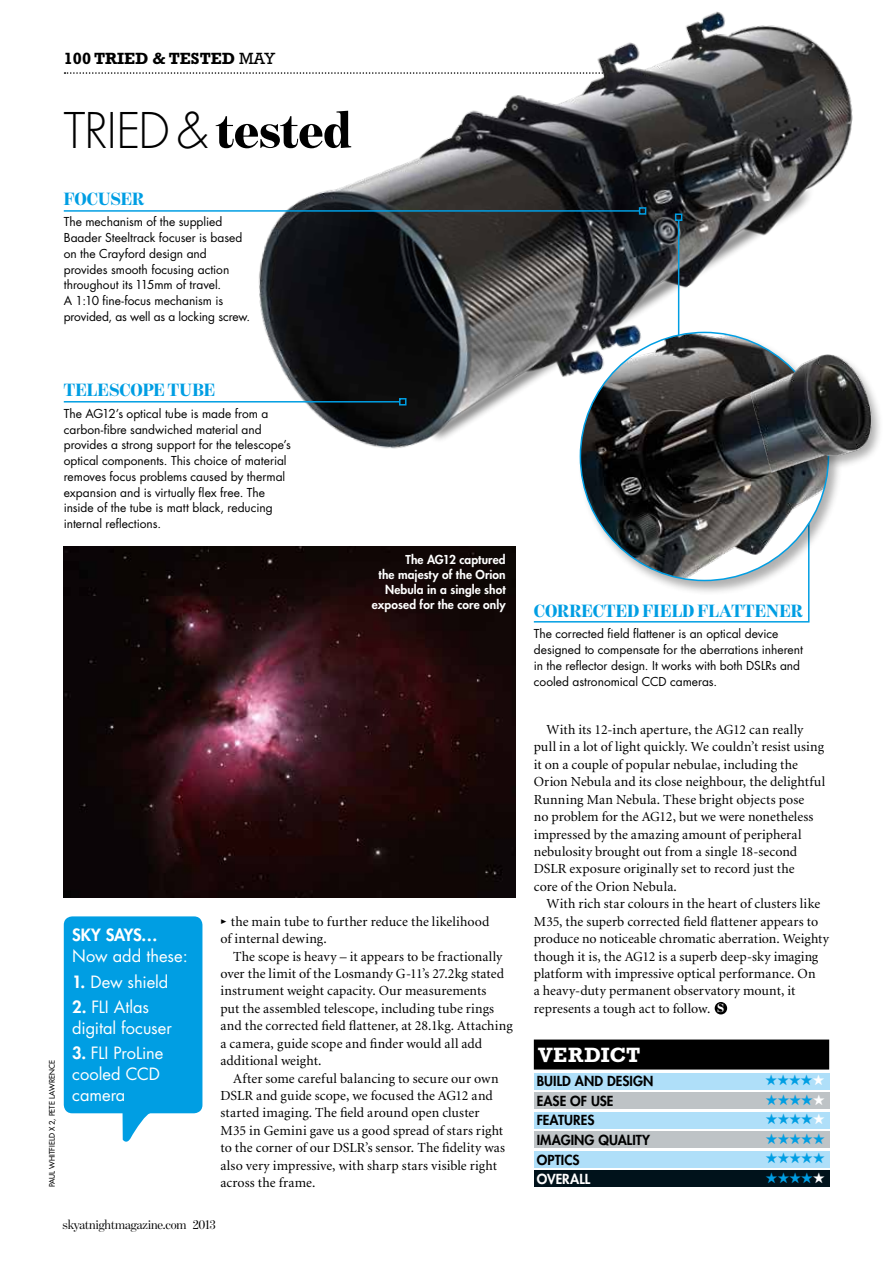
<style>
.page{position:relative;width:893px;height:1263px;background:#fff}
.page>*{position:absolute;margin:0;border:0;box-sizing:border-box;transform-origin:0 0}
.t1{font:300 47.85px "Futura";letter-spacing:-.02em;color:#000}
.t2{font:700 21px "Rockwell Std";letter-spacing:.015em;color:#fff}
.t3{font:900 18px "Benton Mod Disp";letter-spacing:.01em;color:#009ee3}
.t4{font:16.5px/21px "Futura";letter-spacing:-.005em;color:#fff}
.t5{font:700 16.5px "Rockwell Std";color:#000}
.t6{font:800 16.5px "Futura";color:#fff}
.t7{font:15px "Zapf Dingbats ITC";color:#009ee3}
.t8{font:13.8px/17.4px "Minion LT";letter-spacing:.005em;color:#000}
.t9{font:800 13.5px "Futura";letter-spacing:.005em;color:#000}
.t10{font:13.5px "Benton Mod Disp";color:#000}
.t11{font:800 13.5px "Futura";letter-spacing:.02em;color:#fff}
.t12{font:12px/15.8px "Futura";color:#000}
.t13{font:800 12px/15px "Futura";letter-spacing:.01em;color:#fff;text-align:right}
.t14{font:900 12px "Benton Mod Disp";color:#fff}
.t15{font:12px "Transit Front Pos";color:#000}
.t16{font:7.5px "Futura";letter-spacing:.005em;color:#000}
.s1{font-weight:400}
.s2{font-family:"Benton Mod Disp";font-weight:900;font-size:52.35px}
.s3{font-weight:800}
.s4{color:#fff}
</style>
<div class="page">
<svg style="left:65px;top:72px;width:104px;height:2px"></svg>
<img style="left:169px;top:11px;width:684px;height:438px">
<div style="left:64px;top:916px;width:138px;height:197px;background:#009ee3;border-radius:9px"></div>
<svg style="left:100px;top:1113px;width:66px;height:29px"></svg>
<img style="left:64px;top:546px;width:452px;height:351px">
<svg style="left:532px;top:219px;width:278px;height:404px"></svg>
<div style="left:675px;top:213px;width:7px;height:8px;border:2px solid #009ee3"></div>
<hr style="left:64px;top:401px;width:336px;height:1px;background:#009ee3">
<div style="left:399px;top:398px;width:7px;height:7px;border:2px solid #009ee3"></div>
<div style="left:715px;top:1002px;width:12px;height:12px;background:#000;border-radius:50%"></div>
<div style="left:534px;top:1039px;width:295px;height:30px;background:#000"></div>
<div style="left:534px;top:1073px;width:295px;height:16px;background:#afdff9"></div>
<div style="left:534px;top:1092px;width:295px;height:17px;background:#bec3c6"></div>
<div style="left:534px;top:1112px;width:295px;height:16px;background:#afdff9"></div>
<div style="left:534px;top:1131px;width:295px;height:17px;background:#bec3c6"></div>
<div style="left:534px;top:1151px;width:295px;height:17px;background:#afdff9"></div>
<div style="left:534px;top:1170px;width:295px;height:17px;background:#00121b"></div>
<div style="left:577px;top:330px;width:265px;height:266px;background:#000;opacity:.31"></div>
<img style="left:580px;top:332px;width:248px;height:248px;border-radius:124px">
<img style="left:744px;top:313px;width:136px;height:212px">
<hr style="left:64px;top:210px;width:576px;height:2px;background:#009ee3">
<div style="left:639px;top:207px;width:7px;height:8px;border:2px solid #009ee3"></div>
<p class="t5" style="left:64px;top:49px;width:213px">100 TRIED &amp; TESTED <span class="s1">MAY</span></p>
<h1 class="t1" style="left:64px;top:101px;width:289px">Tried &amp; <span class="s2">TESTED</span></h1>
<h3 class="t3" style="left:64px;top:188px;width:82px">FOCUSER</h3>
<p class="t12" style="left:64px;top:214px;width:188px">The mechanism of the supplied<br>Baader Steeltrack focuser is based on the Crayford design and provides smooth focusing action throughout its 115mm of travel.<br>A 1:10 fine-focus mechanism is provided, as well as a locking screw.</p>
<h3 class="t3" style="left:64px;top:380px;width:153px">TELESCOPE TUBE</h3>
<p class="t12" style="left:64px;top:406px;width:229px">The AG12’s optical tube is made from a carbon-fibre sandwiched material and provides a strong support for the telescope’s optical components. This choice of material removes focus problems caused by thermal expansion and is virtually flex free. The inside of the tube is matt black, reducing internal reflections.</p>
<p class="t13" style="left:372px;top:552px;width:136px">The AG12 captured<br>the majesty of the Orion<br>Nebula in a single shot exposed for the core only</p>
<p class="t16" style="left:47px;top:1187px;width:128px;rotate:-90deg">paul whitfield x 2, PETE LAWRENCE</p>
<p class="t6" style="left:72px;top:925px;width:87px">sky says…</p>
<p class="t4" style="left:72px;top:946px;width:117px">Now add these:</p>
<p class="t4" style="left:72px;top:971px;width:98px"><span class="s3">1.</span> Dew shield</p>
<p class="t4" style="left:72px;top:996px;width:101px"><span class="s3">2.</span> FLI Atlas digital focuser</p>
<p class="t4" style="left:72px;top:1043px;width:93px"><span class="s3">3.</span> FLI ProLine cooled CCD camera</p>
<p class="t8" style="left:220px;top:913px;width:270px;text-indent:10px">the main tube to further reduce the likelihood of internal dewing.</p>
<p class="t8" style="left:220px;top:948px;width:294px;text-indent:13px">The scope is heavy – it appears to be fractionally over the limit of the Losmandy G-11’s 27.2kg stated instrument weight capacity. Our measurements<br>put the assembled telescope, including tube rings and the corrected field flattener, at 28.1kg. Attaching a camera, guide scope and finder would all add additional weight.</p>
<p class="t8" style="left:220px;top:1070px;width:286px;text-indent:13px">After some careful balancing to secure our own DSLR and guide scope, we focused the AG12 and started imaging. The field around open cluster M35 in Gemini gave us a good spread of stars right to the corner of our DSLR’s sensor. The fidelity was also very impressive, with sharp stars visible right</p>
<p class="t15" style="left:220px;top:914px;width:8px">&gt;</p>
<p class="t8" style="left:220px;top:1174px;width:97px">across the frame.</p>
<p class="t10" style="left:62px;top:1217px;width:155px">skyatnightmagazine.com 2013</p>
<h3 class="t3" style="left:534px;top:600px;width:198px">CORRECTED FIELD FLATT</h3>
<h3 class="t3" style="left:755px;top:600px;width:50px">ENER</h3>
<p class="t12" style="left:534px;top:626px;width:271px">The corrected field flattener is an optical device designed to compensate for the aberrations inherent in the reflector design. It works with both DSLRs and cooled astronomical CCD cameras.</p>
<p class="t8" style="left:534px;top:721px;width:293px;text-indent:13px">With its 12-inch aperture, the AG12 can really pull in a lot of light quickly. We couldn’t resist using it on a couple of popular nebulae, including the Orion Nebula and its close neighbour, the delightful Running Man Nebula. These bright objects pose<br>no problem for the AG12, but we were nonetheless impressed by the amazing amount of peripheral nebulosity brought out from a single 18-second DSLR exposure originally set to record just the<br>core of the Orion Nebula.</p>
<p class="t8" style="left:534px;top:896px;width:297px;text-indent:13px">With rich star colours in the heart of clusters like M35, the superb corrected field flattener appears to produce no noticeable chromatic aberration. Weighty though it is, the AG12 is a superb deep-sky imaging platform with impressive optical performance. On<br>a heavy-duty permanent observatory mount, it represents a tough act to follow.</p>
<p class="t14" style="left:717px;top:1001px;width:8px">S</p>
<h2 class="t2" style="left:538px;top:1042px;width:104px">VERDICT</h2>
<p class="t9" style="left:537px;top:1073px;width:107px">Build an d design</p>
<p class="t7" style="left:765px;top:1073px;width:61px">★★★★<span class="s4">★</span></p>
<p class="t9" style="left:537px;top:1092px;width:16px">Ease</p>
<p class="t9" style="left:570px;top:1092px;width:37px">of use</p>
<p class="t7" style="left:765px;top:1092px;width:61px">★★★★<span class="s4">★</span></p>
<p class="t9" style="left:537px;top:1112px;width:52px">Features</p>
<p class="t7" style="left:765px;top:1112px;width:61px">★★★★<span class="s4">★</span></p>
<p class="t9" style="left:537px;top:1131px;width:10px">Imag</p>
<p class="t9" style="left:571px;top:1131px;width:81px">ing Quality</p>
<p class="t7" style="left:765px;top:1131px;width:61px">★★★★★</p>
<p class="t9" style="left:537px;top:1151px;width:36px">Optics</p>
<p class="t7" style="left:765px;top:1151px;width:61px">★★★★★</p>
<p class="t11" style="left:537px;top:1170px;width:55px">Ove rall</p>
<p class="t7" style="left:766px;top:1170px;width:61px">★★★★<span class="s4">★</span></p>
</div>
